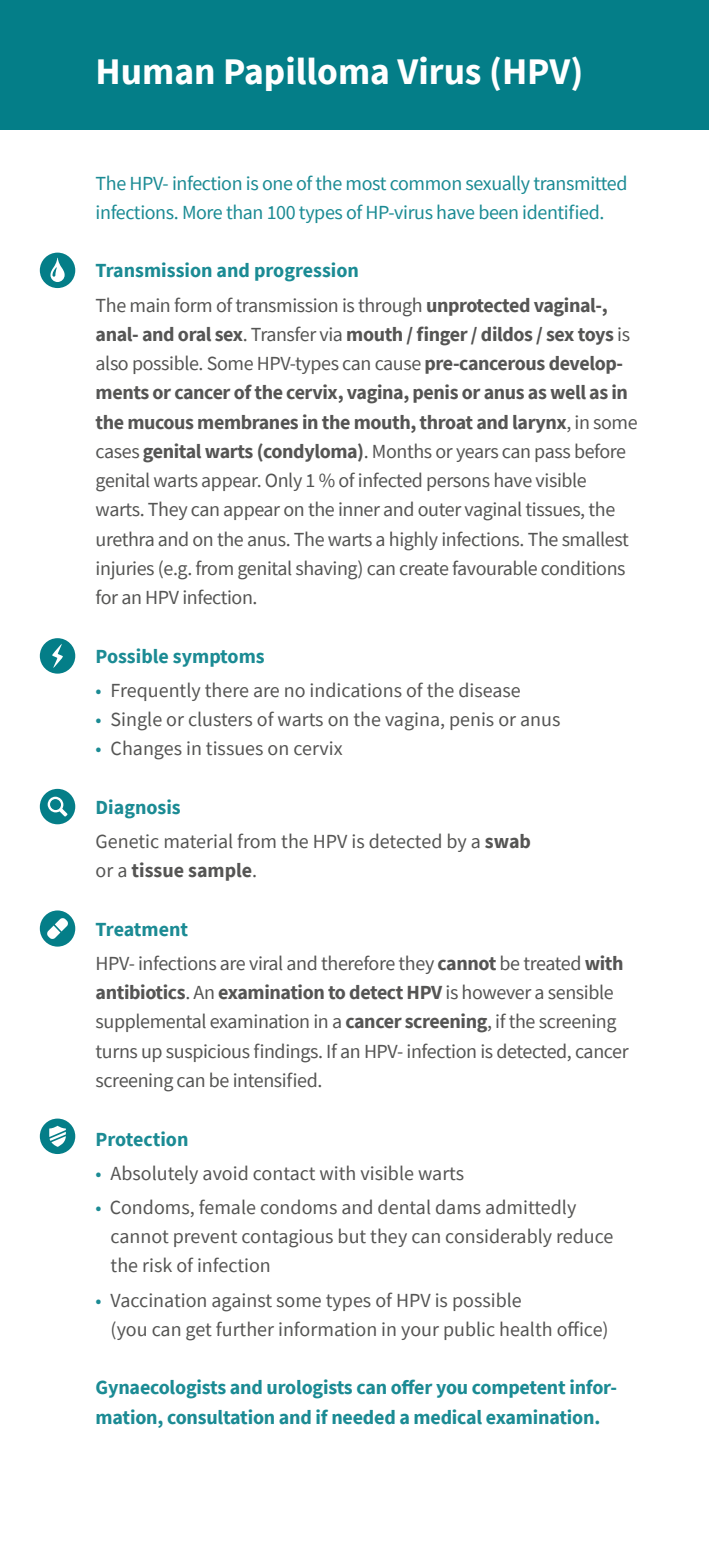
<style>
.page{position:relative;width:709px;height:1560px;background:#fff}
.page>*{position:absolute;margin:0;border:0;box-sizing:border-box;transform-origin:0 0}
.t1{font:700 37.5px "Source Sans Pro";color:#fff}
.t2{font:20px/29.2px "Source Sans Pro";letter-spacing:-.02em;color:#555554}
.t3{font:20px/29.2px "Source Sans Pro";color:#555554}
.t4{font:700 20px/29.2px "Source Sans Pro";letter-spacing:-.01em;color:#1b8b94}
.t5{font:20px/29.2px "Source Sans Pro";letter-spacing:-.02em;color:#1b8b94}
.t6{font:700 20px "Source Sans Pro";color:#555554}
.s1{font-weight:700;color:#1b8b94}
.s2{font-weight:700}
.s3{color:#1b8b94}
.s4{font-weight:400}
</style>
<div class="page">
<div style="left:0;top:0;width:709px;height:130px;background:#047e88"></div>
<div style="left:40px;top:252px;width:35px;height:36px;background:#047e88;border-radius:50%"></div>
<svg style="left:50px;top:258px;width:15px;height:24px"></svg>
<div style="left:40px;top:638px;width:35px;height:35px;background:#047e88;border-radius:50%"></div>
<svg style="left:52px;top:644px;width:11px;height:24px"></svg>
<div style="left:40px;top:788px;width:35px;height:36px;background:#047e88;border-radius:50%"></div>
<svg style="left:48px;top:796px;width:20px;height:20px"></svg>
<div style="left:40px;top:1118px;width:35px;height:35px;background:#047e88;border-radius:50%"></div>
<svg style="left:49px;top:1125px;width:17px;height:21px"></svg>
<div style="left:40px;top:910px;width:35px;height:36px;background:#047e88;border-radius:50%"></div>
<svg style="left:47px;top:918px;width:21px;height:21px"></svg>
<h1 class="t1" style="left:96px;top:46px;width:489px">Human Papilloma Virus (HPV)</h1>
<p class="t5" style="left:96px;top:168px;width:533px">The HPV- infection is one of the most common sexually transmitted infections. More than 100 types of HP-virus have been identified.</p>
<p class="t2" style="left:96px;top:253px;width:513px;line-height:34.2px"><span class="s1">Transmission and progression<br></span>The main form of transmission is through <span class="s2">unprotected vaginal-,</span></p>
<p class="t2" style="left:96px;top:319px;width:543px"><span class="s2">anal- and oral sex</span>. Transfer via <span class="s2">mouth / finger / dildos / sex toys</span> is also possible. Some HPV-types can cause <span class="s2">pre-cancerous develop&shy;ments or cancer of the cervix, vagina, penis or anus as well as in the mucous membranes in the mouth, throat and larynx</span>, in some cases <span class="s2">genital warts (condyloma)</span>. Months or years can pass before genital warts appear. Only 1 % of infected persons have visible warts. They can appear on the inner and outer vaginal tissues, the urethra and on the anus. The warts a highly infections. The smallest injuries (e.g. from genital shaving) can create favourable conditions for an HPV infection.</p>
<p class="t4" style="left:96px;top:641px;width:171px">Possible symptoms</p>
<p class="t3" style="left:96px;top:675px;width:427px"><span class="s3">•</span> Frequently there are no indications of the disease</p>
<p class="t3" style="left:96px;top:704px;width:466px"><span class="s3">•</span> Single or clusters of warts on the vagina, penis or anus</p>
<p class="t3" style="left:96px;top:733px;width:248px"><span class="s3">•</span> Changes in tissues on cervix</p>
<p class="t3" style="left:96px;top:789px;width:437px;line-height:34.2px"><span class="s1">Diagnosis<br></span>Genetic material from the HPV is detected by a <span class="s2">swab</span></p>
<p class="t6" style="left:96px;top:857px;width:163px"><span class="s4">or a</span> tissue sample<span class="s4">.</span></p>
<p class="t2" style="left:96px;top:911px;width:529px;line-height:34.2px"><span class="s1">Treatment<br></span>HPV- infections are viral and therefore they <span class="s2">cannot</span> be treated <span class="s2">with</span></p>
<p class="t2" style="left:96px;top:977px;width:534px"><span class="s2">antibiotics</span>. An <span class="s2">examination to detect HPV</span> is however a sensible supplemental examination in a <span class="s2">cancer screening</span>, if the screening turns up suspicious findings. If an HPV- infection is detected, cancer screening can be intensified.</p>
<p class="t4" style="left:96px;top:1123px;width:94px">Protection</p>
<p class="t3" style="left:96px;top:1158px;width:370px"><span class="s3">•</span> Absolutely avoid contact with visible warts</p>
<p class="t3" style="left:111px;top:1192px;width:504px;text-indent:-15px"><span class="s3">•</span> Condoms, female condoms and dental dams admittedly cannot prevent contagious but they can considerably reduce the risk of infection</p>
<p class="t3" style="left:111px;top:1284px;width:499px;text-indent:-15px"><span class="s3">•</span> Vaccination against some types of HPV is possible<br>(you can get further information in your public health office)</p>
<p class="t4" style="left:96px;top:1372px;width:523px">Gynaecologists and urologists can offer you competent infor&shy;mation, consultation and if needed a medical examination.</p>
</div>
